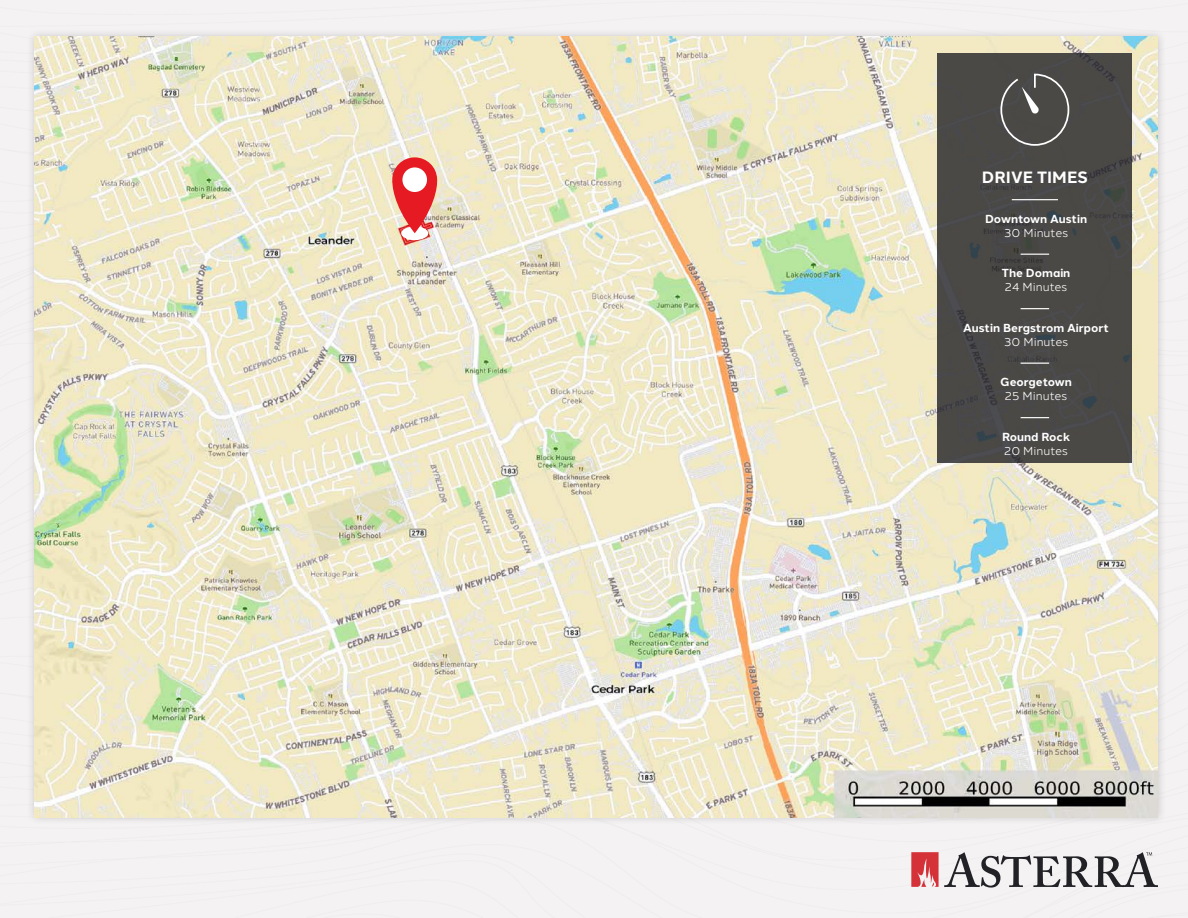
<style>
.page{position:relative;width:1188px;height:918px;background:#fff}
.page>*{position:absolute;margin:0;border:0;box-sizing:border-box;transform-origin:0 0}
.t1{font:700 16.35px "Halcom";color:#fff}
.t2{font:700 11.7px "Halcom";color:#fff}
.t3{font:11.7px "Halcom";color:#fff}
</style>
<div class="page">
<div style="left:26px;top:28px;width:1140px;height:797px;background:#eae8e9"></div>
<img style="left:34px;top:36px;width:1124px;height:781px">
<svg style="left:911px;top:852px;width:247px;height:36px"></svg>
<div style="left:937px;top:53px;width:195px;height:410px;background:#4a4945"></div>
<hr style="left:1012px;top:199px;width:46px;height:1px;background:#fff">
<svg style="left:1021px;top:254px;width:28px;height:1px"></svg>
<svg style="left:1021px;top:308px;width:28px;height:1px"></svg>
<svg style="left:1000px;top:73px;width:70px;height:73px"></svg>
<div style="left:401px;top:226px;width:27px;height:14px;background:#fff;border-radius:50%"></div>
<svg style="left:392px;top:157px;width:47px;height:76px;background:#ea7876"></svg>
<svg style="left:1021px;top:363px;width:28px;height:1px"></svg>
<svg style="left:1021px;top:417px;width:28px;height:1px"></svg>
<p class="t1" style="left:982px;top:164px;width:107px">DRIVE TIMES</p>
<p class="t2" style="left:985px;top:209px;width:104px">Downtown Austin</p>
<p class="t3" style="left:1004px;top:223px;width:66px">30 Minutes</p>
<p class="t2" style="left:1002px;top:264px;width:70px">The Domain</p>
<p class="t3" style="left:1005px;top:278px;width:64px">24 Minutes</p>
<p class="t2" style="left:963px;top:318px;width:147px">Austin Bergstrom Airport</p>
<p class="t3" style="left:1004px;top:332px;width:66px">30 Minutes</p>
<p class="t2" style="left:1000px;top:373px;width:73px">Georgetown</p>
<p class="t3" style="left:1005px;top:387px;width:64px">25 Minutes</p>
<p class="t2" style="left:1002px;top:427px;width:70px">Round Rock</p>
<p class="t3" style="left:1004px;top:441px;width:65px">20 Minutes</p>
</div>
